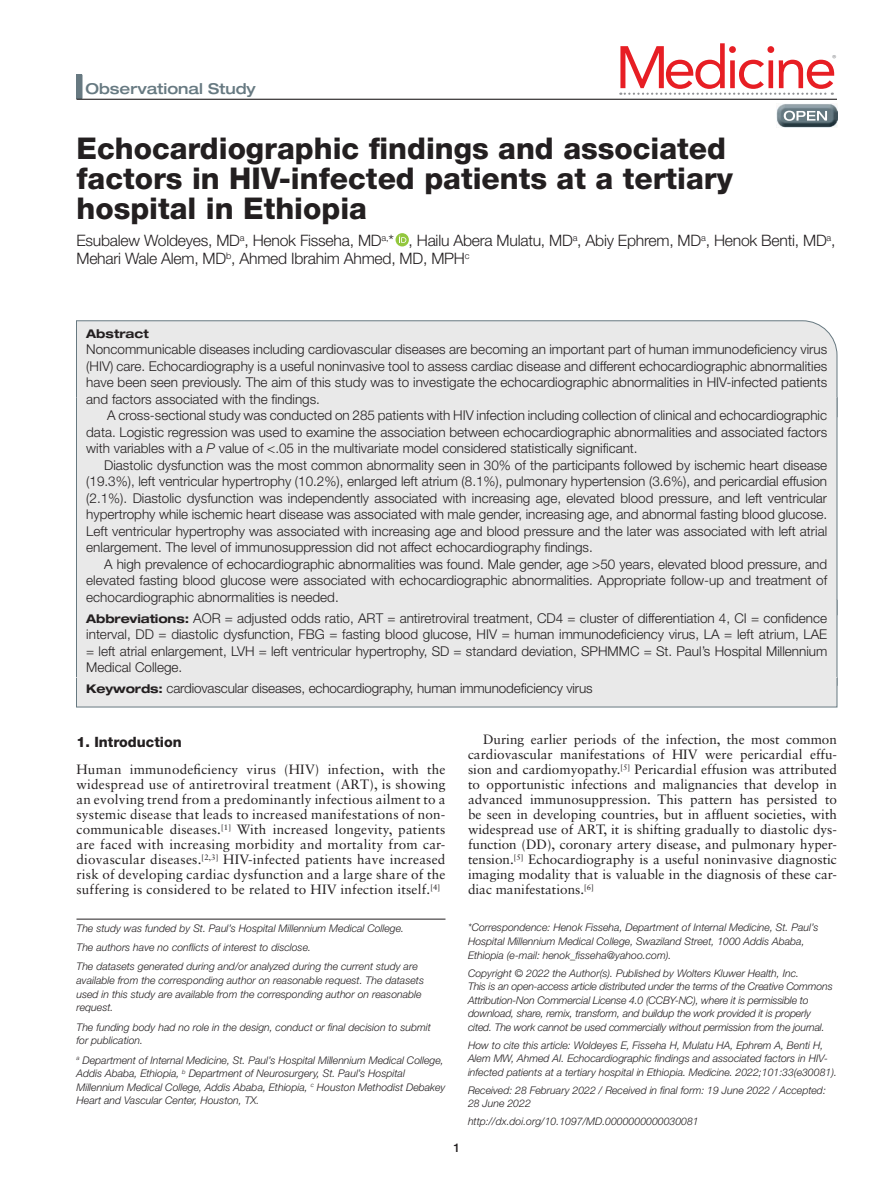
<style>
.page{position:relative;width:891px;height:1188px;background:#fff}
.page>*{position:absolute;margin:0;border:0;box-sizing:border-box;transform-origin:0 0}
.t1{font:59.4px "Avenir";letter-spacing:-.06em;color:#e71e24}
.t2{font:800 30px/30px "Helvetica Neue LT Std";color:#231f20}
.t3{font:300 15.75px/18px "Helvetica Neue LT Std";letter-spacing:-.015em;color:#231f20}
.t4{font:500 expanded 15px "Helvetica Neue LT Std";color:#667981}
.t5{font:800 14.25px "Helvetica Neue LT Std";color:#231f20}
.t6{font:300 13.5px/16.5px "Helvetica Neue LT Std";color:#231f20;text-align:justify}
.t7{font:13.5px/15px "Sabon LT Std";letter-spacing:.01em;color:#231f20;text-align:justify}
.t8{font:700 expanded 12px "Helvetica Neue LT Std";color:#231f20}
.t9{font:500 12px "Helvetica Neue LT Std";color:#231f20}
.t10{font:italic 300 10.5px/13.5px "Helvetica Neue LT Std";color:#231f20}
.t11{font:500 10.35px "Akzidenz Grotesk BE";color:#909295}
.s1{font-style:italic}
.s2{font-weight:700;font-stretch:expanded;font-size:12px}
</style>
<div class="page">
<div style="left:76px;top:74px;width:6px;height:25px;background:#677981"></div>
<hr style="left:76px;top:99px;width:761px;height:1px;background:#231f20">
<img style="left:776px;top:104px;width:61px;height:24px">
<svg style="left:784px;top:111px;width:43px;height:10px"></svg>
<svg style="left:620px;top:93px;width:213px;height:2px"></svg>
<div style="left:76px;top:320px;width:762px;height:98px;background:#e9e9e9"></div>
<div style="left:76px;top:397px;width:761px;height:219px;background:#e9e9e9"></div>
<div style="left:76px;top:600px;width:761px;height:87px;background:#e9e9e9"></div>
<div style="left:76px;top:678px;width:761px;height:29px;background:#e9e9e9"></div>
<svg style="left:396px;top:233px;width:13px;height:13px"></svg>
<svg style="left:399px;top:236px;width:7px;height:7px"></svg>
<hr style="left:76px;top:919px;width:370px;height:1px;background:#231f20">
<p class="t4" style="left:86px;top:80px;width:172px">Observational Study</p>
<h1 class="t1" style="left:615px;top:33px;width:223px">Medicine</h1>
<p class="t11" style="left:832px;top:52px;width:6px">®</p>
<h2 class="t2" style="left:76px;top:134px;width:658px">Echocardiographic findings and associated factors in HIV-infected patients at a tertiary hospital in Ethiopia</h2>
<p class="t3" style="left:76px;top:231px;width:761px">Esubalew Woldeyes, MD<sup>a</sup>, Henok Fisseha, MD<sup>a,</sup>* , Hailu Abera Mulatu, MD<sup>a</sup>, Abiy Ephrem, MD<sup>a</sup>, Henok Benti, MD<sup>a</sup>,<br>Mehari Wale Alem, MD<sup>b</sup>, Ahmed Ibrahim Ahmed, MD, MPH<sup>c</sup></p>
<p class="t8" style="left:86px;top:326px;width:64px">Abstract</p>
<p class="t6" style="left:86px;top:341px;width:743px">Noncommunicable diseases including cardiovascular diseases are becoming an important part of human immunodeficiency virus (HIV) care. Echocardiography is a useful noninvasive tool to assess cardiac disease and different echocardiographic abnormalities have been seen previously. The aim of this study was to investigate the echocardiographic abnormalities in HIV-infected patients and factors associated with the findings.</p>
<p class="t6" style="left:86px;top:407px;width:743px;text-indent:21px">A cross-sectional study was conducted on 285 patients with HIV infection including collection of clinical and echocardiographic data. Logistic regression was used to examine the association between echocardiographic abnormalities and associated factors with variables with a <span class="s1">P</span> value of &lt;.05 in the multivariate model considered statistically significant.</p>
<p class="t6" style="left:86px;top:457px;width:743px;text-indent:18px">Diastolic dysfunction was the most common abnormality seen in 30% of the participants followed by ischemic heart disease (19.3%), left ventricular hypertrophy (10.2%), enlarged left atrium (8.1%), pulmonary hypertension (3.6%), and pericardial effusion (2.1%). Diastolic dysfunction was independently associated with increasing age, elevated blood pressure, and left ventricular hypertrophy while ischemic heart disease was associated with male gender, increasing age, and abnormal fasting blood glucose.<br>Left ventricular hypertrophy was associated with increasing age and blood pressure and the later was associated with left atrial enlargement. The level of immunosuppression did not affect echocardiography findings.</p>
<p class="t6" style="left:86px;top:556px;width:743px;text-indent:18px">A high prevalence of echocardiographic abnormalities was found. Male gender, age &gt;50 years, elevated blood pressure, and elevated fasting blood glucose were associated with echocardiographic abnormalities. Appropriate follow-up and treatment of echocardiographic abnormalities is needed.</p>
<p class="t6" style="left:86px;top:610px;width:743px"><span class="s2">Abbreviations:</span> AOR = adjusted odds ratio, ART = antiretroviral treatment, CD4 = cluster of differentiation 4, CI = confidence interval, DD = diastolic dysfunction, FBG = fasting blood glucose, HIV = human immunodeficiency virus, LA = left atrium, LAE = left atrial enlargement, LVH = left ventricular hypertrophy, SD = standard deviation, SPHMMC = St. Paul’s Hospital Millennium Medical College.</p>
<p class="t6" style="left:86px;top:680px;width:508px"><span class="s2">Keywords:</span> cardiovascular diseases, echocardiography, human immunodeficiency virus</p>
<p class="t5" style="left:76px;top:734px;width:107px">1. Introduction</p>
<p class="t7" style="left:76px;top:762px;width:371px">Human immunodeficiency virus (HIV) infection, with the widespread use of antiretroviral treatment (ART), is showing an evolving trend from a predominantly infectious ailment to a systemic disease that leads to increased manifestations of non&shy;communicable diseases.<sup>[1]</sup> With increased longevity, patients are faced with increasing morbidity and mortality from car&shy;diovascular diseases.<sup>[2,3]</sup> HIV-infected patients have increased risk of developing cardiac dysfunction and a large share of the suffering is considered to be related to HIV infection itself.<sup>[4]</sup></p>
<p class="t7" style="left:468px;top:732px;width:371px;text-indent:15px">During earlier periods of the infection, the most common cardiovascular manifestations of HIV were pericardial effu&shy;sion and cardiomyopathy.<sup>[5]</sup> Pericardial effusion was attributed to opportunistic infections and malignancies that develop in advanced immunosuppression. This pattern has persisted to be seen in developing countries, but in affluent societies, with widespread use of ART, it is shifting gradually to diastolic dys&shy;function (DD), coronary artery disease, and pulmonary hyper&shy;tension.<sup>[5]</sup> Echocardiography is a useful noninvasive diagnostic imaging modality that is valuable in the diagnosis of these car&shy;diac manifestations.<sup>[6]</sup></p>
<p class="t10" style="left:76px;top:918px;width:343px;line-height:19.5px">The study was funded by St. Paul’s Hospital Millennium Medical College.<br>The authors have no conflicts of interest to disclose.<br>The datasets generated during and/or analyzed during the current study are</p>
<p class="t10" style="left:76px;top:973px;width:349px">available from the corresponding author on reasonable request. The datasets used in this study are available from the corresponding author on reasonable request.</p>
<p class="t10" style="left:76px;top:1020px;width:356px">The funding body had no role in the design, conduct or final decision to submit for publication.</p>
<p class="t10" style="left:76px;top:1053px;width:371px"><sup>a</sup> Department of Internal Medicine, St. Paul’s Hospital Millennium Medical College, Addis Ababa, Ethiopia, <sup>b</sup> Department of Neurosurgery, St. Paul’s Hospital Millennium Medical College, Addis Ababa, Ethiopia, <sup>c</sup> Houston Methodist Debakey Heart and Vascular Center, Houston, TX.</p>
<p class="t9" style="left:453px;top:1140px;width:8px">1</p>
<p class="t10" style="left:468px;top:921px;width:352px">*Correspondence: Henok Fisseha, Department of Internal Medicine, St. Paul’s<br>Hospital Millennium Medical College, Swaziland Street, 1000 Addis Ababa,<br>Ethiopia (e-mail: henok_fisseha@yahoo.com).</p>
<p class="t10" style="left:468px;top:966px;width:366px">Copyright © 2022 the Author(s). Published by Wolters Kluwer Health, Inc.<br>This is an open-access article distributed under the terms of the Creative Commons Attribution-Non Commercial License 4.0 (CCBY-NC), where it is permissible to download, share, remix, transform, and buildup the work provided it is properly cited. The work cannot be used commercially without permission from the journal.</p>
<p class="t10" style="left:468px;top:1038px;width:370px">How to cite this article: Woldeyes E, Fisseha H, Mulatu HA, Ephrem A, Benti H,<br>Alem MW, Ahmed AI. Echocardiographic findings and associated factors in HIV&shy;infected patients at a tertiary hospital in Ethiopia. Medicine. 2022;101:33(e30081).</p>
<p class="t10" style="left:468px;top:1083px;width:359px">Received: 28 February 2022 / Received in final form: 19 June 2022 / Accepted:<br>28 June 2022</p>
<p class="t10" style="left:468px;top:1114px;width:232px">http://dx.doi.org/10.1097/MD.0000000000030081</p>
</div>
